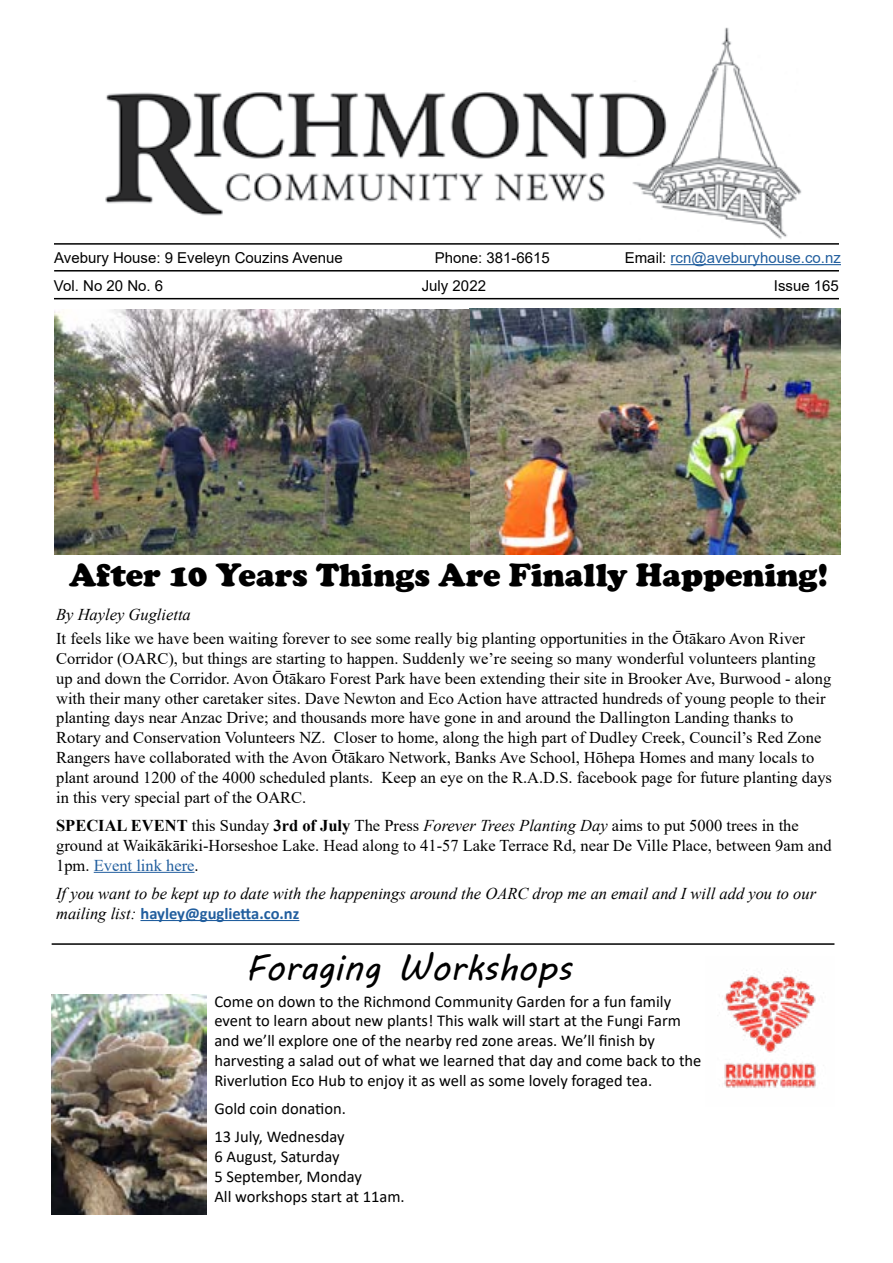
<style>
.page{position:relative;width:893px;height:1263px;background:#fff}
.page>*{position:absolute;margin:0;border:0;box-sizing:border-box;transform-origin:0 0}
.t1{font:36px "MV Boli";color:#000}
.t2{font:900 33px "Cooper";color:#000}
.t3{font:16.5px/19.8px "Times New Roman";color:#000}
.t4{font:16.5px/19.8px "Calibri";color:#000}
.t5{font:italic 16.5px "Times New Roman";color:#000}
.t6{font:700 16.5px "Calibri";color:#215e9e}
.t7{font:15px "Arial";color:#000}
.t8{font:15px "Arial";color:#215e9e}
.s1{color:#000}
.s2{font-weight:700}
.s3{font-style:italic}
.s4{color:#215e9e}
.s5{font-family:"Times New Roman";font-weight:400;font-style:italic;color:#000}
</style>
<div class="page">
<img style="left:105px;top:27px;width:697px;height:212px">
<img style="left:54px;top:309px;width:787px;height:246px">
<hr style="left:94px;top:872px;width:101px;height:1px;background:#215e9e">
<hr style="left:140px;top:920px;width:159px;height:1px;background:#215e9e">
<hr style="left:52px;top:943px;width:782px;height:2px;background:#000">
<img style="left:52px;top:994px;width:154px;height:221px">
<img style="left:724px;top:970px;width:92px;height:119px">
<hr style="left:54px;top:298px;width:785px;height:1px;background:#000">
<hr style="left:54px;top:243px;width:785px;height:2px;background:#000">
<hr style="left:54px;top:270px;width:785px;height:2px;background:#000">
<hr style="left:671px;top:264px;width:170px;height:1px;background:#215e9e">
<p class="t7" style="left:54px;top:247px;width:290px">Avebury House: 9 Eveleyn Couzins Avenue</p>
<p class="t7" style="left:435px;top:247px;width:117px">Phone: 381-6615</p>
<p class="t8" style="left:625px;top:247px;width:218px"><span class="s1">Email:</span> rcn@aveburyhouse.co.nz</p>
<p class="t7" style="left:54px;top:276px;width:111px">Vol. No 20 No. 6</p>
<p class="t7" style="left:422px;top:276px;width:66px">July 2022</p>
<p class="t7" style="left:774px;top:276px;width:67px">Issue 165</p>
<h2 class="t2" style="left:69px;top:556px;width:760px">After 10 Years Things Are Finally Happening!</h2>
<p class="t5" style="left:56px;top:603px;width:136px">By Hayley Guglietta</p>
<p class="t3" style="left:56px;top:628px;width:777px">It feels like we have been waiting forever to see some really big planting opportunities in the Ōtākaro Avon River Corridor (OARC), but things are starting to happen. Suddenly we’re seeing so many wonderful volunteers planting up and down the Corridor. Avon Ōtākaro Forest Park have been extending their site in Brooker Ave, Burwood - along with their many other caretaker sites. Dave Newton and Eco Action have attracted hundreds of young people to their planting days near Anzac Drive; and thousands more have gone in and around the Dallington Landing thanks to Rotary and Conservation Volunteers NZ. Closer to home, along the high part of Dudley Creek, Council’s Red Zone Rangers have collaborated with the Avon Ōtākaro Network, Banks Ave School, Hōhepa Homes and many locals to plant around 1200 of the 4000 scheduled plants. Keep an eye on the R.A.D.S. facebook page for future planting days in this very special part of the OARC.</p>
<p class="t3" style="left:56px;top:815px;width:777px"><span class="s2">SPECIAL EVENT</span> this Sunday <span class="s2">3rd of July</span> The Press <span class="s3">Forever Trees Planting Day</span> aims to put 5000 trees in the ground at Waikākāriki-Horseshoe Lake. Head along to 41-57 Lake Terrace Rd, near De Ville Place, between 9am and<br>1pm. <span class="s4">Event link here</span>.</p>
<p class="t5" style="left:56px;top:882px;width:762px">If you want to be kept up to date with the happenings around the OARC drop me an email and I will add you to our</p>
<p class="t6" style="left:56px;top:901px;width:245px"><span class="s5">mailing list:</span> hayley@guglietta.co.nz</p>
<h1 class="t1" style="left:245px;top:942px;width:328px">Foraging Workshops</h1>
<p class="t4" style="left:214px;top:991px;width:489px">Come on down to the Richmond Community Garden for a fun family event to learn about new plants! This walk will start at the Fungi Farm and we’ll explore one of the nearby red zone areas. We’ll finish by harvesting a salad out of what we learned that day and come back to the Riverlution Eco Hub to enjoy it as well as some lovely foraged tea.</p>
<p class="t4" style="left:214px;top:1094px;width:133px;line-height:28.3px">Gold coin donation.<br>13 July, Wednesday</p>
<p class="t4" style="left:214px;top:1146px;width:192px">6 August, Saturday<br>5 September, Monday<br>All workshops start at 11am.</p>
</div>
